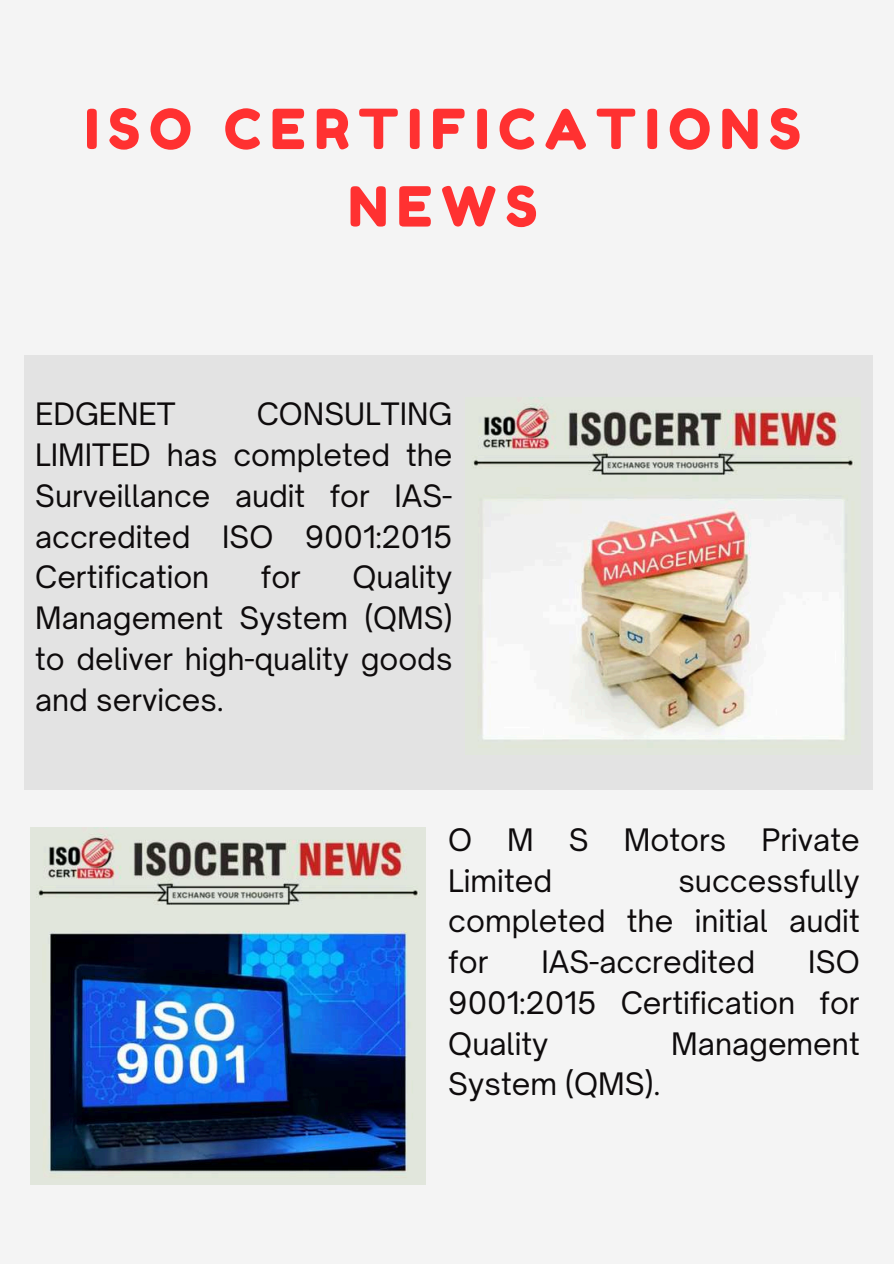
<style>
.page{position:relative;width:894px;height:1264px;background:#fff}
.page>*{position:absolute;margin:0;border:0;box-sizing:border-box;transform-origin:0 0}
.t1{font:55.05px/77.4px "Fredoka One";letter-spacing:.165em;color:#ff3131;text-align:center}
.t2{font:29.7px/40.8px "Open Sauce One";color:#0e0b0c;text-align:justify}
.t3{font:29.55px/41px "Open Sauce One";color:#0e0b0c;text-align:justify}
</style>
<div class="page">
<div style="left:0;top:0;width:893px;height:1263px;background:#f4f4f4"></div>
<img style="left:31px;top:827px;width:395px;height:357px">
<div style="left:24px;top:355px;width:848px;height:434px;background:#e3e3e3"></div>
<img style="left:471px;top:397px;width:384px;height:351px">
<h1 class="t1" style="left:85px;top:90px;width:717px">ISO CERTIFICATIONS<br>NEWS</h1>
<p class="t3" style="left:35px;top:393px;width:418px;text-indent:221px">CONSULTING LIMITED has completed the Surveillance audit for IAS&shy;accredited ISO 9001:2015<br>Certification</p>
<p class="t3" style="left:35px;top:393px;width:142px">EDGENET</p>
<p class="t3" style="left:35px;top:556px;width:418px;text-indent:317px">Quality Management System (QMS) to deliver high-quality goods and services.</p>
<p class="t3" style="left:261px;top:556px;width:42px">for</p>
<p class="t2" style="left:448px;top:819px;width:413px">O M S Motors Private<br>Limited</p>
<p class="t2" style="left:448px;top:860px;width:413px;text-indent:230px">successfully completed the initial audit for</p>
<p class="t2" style="left:448px;top:941px;width:413px;text-indent:360px">ISO 9001:2015 Certification for Quality</p>
<p class="t2" style="left:541px;top:941px;width:215px">IAS-accredited</p>
<p class="t2" style="left:671px;top:1022px;width:190px">Management</p>
<p class="t2" style="left:448px;top:1063px;width:214px">System (QMS).</p>
</div>
